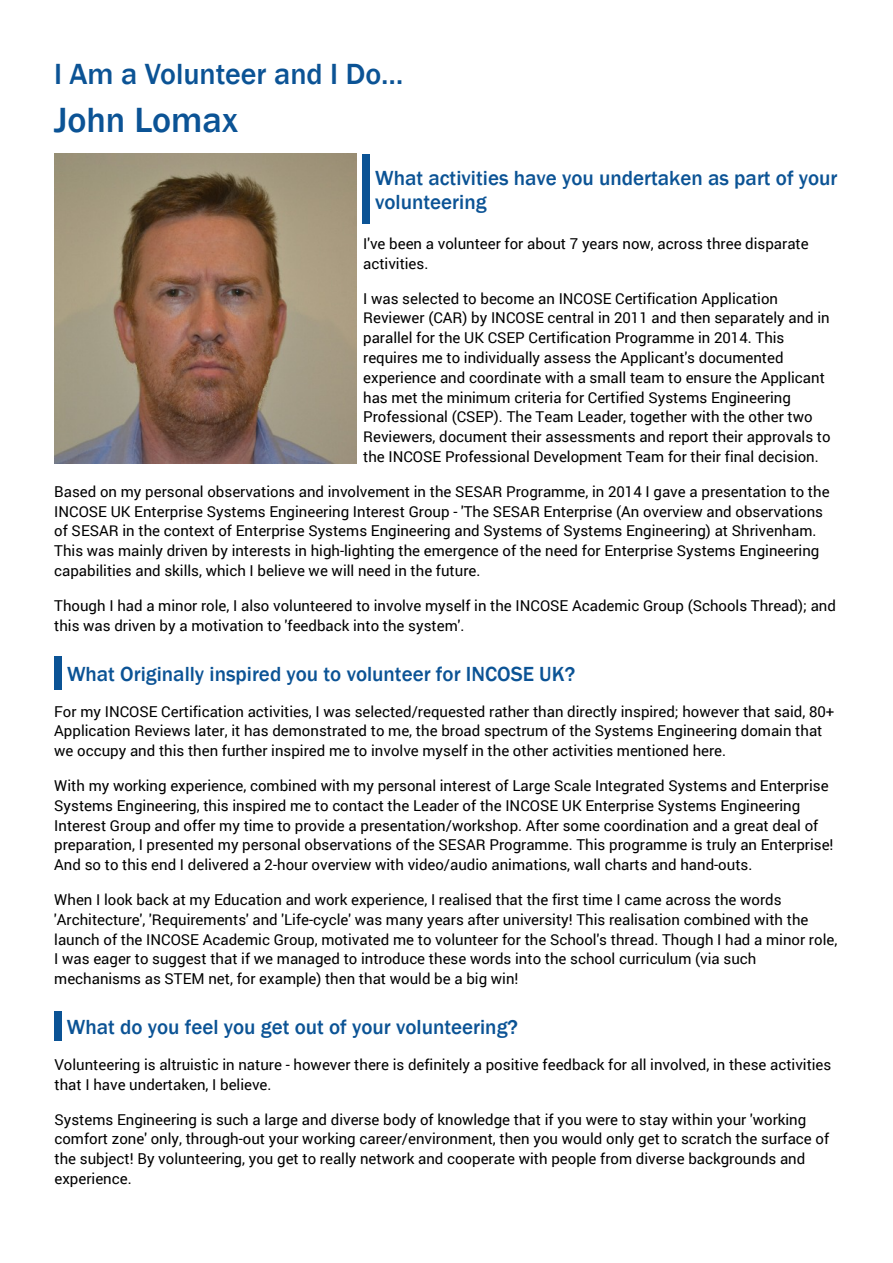
<style>
.page{position:relative;width:893px;height:1263px;background:#fff}
.page>*{position:absolute;margin:0;border:0;box-sizing:border-box;transform-origin:0 0}
.t1{font:500 36px "Franklin Gothic";color:#0b5395}
.t2{font:500 30px "Franklin Gothic";color:#0b5395}
.t3{font:500 21px/23.9px "Franklin Gothic";color:#0b5395}
.t4{font:15px/19.8px "Roboto";color:#000}
</style>
<div class="page">
<div style="left:362px;top:154px;width:8px;height:70px;background:#0b5395"></div>
<img style="left:54px;top:154px;width:302px;height:309px">
<div style="left:54px;top:656px;width:8px;height:34px;background:#0b5395"></div>
<div style="left:54px;top:1011px;width:8px;height:29px;background:#0b5395"></div>
<h2 class="t2" style="left:54px;top:63px;width:351px">I Am a Volunteer and I Do…</h2>
<h1 class="t1" style="left:54px;top:107px;width:185px">John Lomax</h1>
<h3 class="t3" style="left:375px;top:168px;width:464px">What activities have you undertaken as part of your volunteering</h3>
<p class="t4" style="left:363px;top:233px;width:447px">I've been a volunteer for about 7 years now, across three disparate activities.</p>
<p class="t4" style="left:363px;top:288px;width:469px">I was selected to become an INCOSE Certification Application Reviewer (CAR) by INCOSE central in 2011 and then separately and in parallel for the UK CSEP Certification Programme in 2014. This requires me to individually assess the Applicant's documented experience and coordinate with a small team to ensure the Applicant has met the minimum criteria for Certified Systems Engineering Professional (CSEP). The Team Leader, together with the other two Reviewers, document their assessments and report their approvals to the INCOSE Professional Development Team for their final decision.</p>
<p class="t4" style="left:54px;top:481px;width:777px">Based on my personal observations and involvement in the SESAR Programme, in 2014 I gave a presentation to the INCOSE UK Enterprise Systems Engineering Interest Group - 'The SESAR Enterprise (An overview and observations of SESAR in the context of Enterprise Systems Engineering and Systems of Systems Engineering) at Shrivenham.<br>This was mainly driven by interests in high-lighting the emergence of the need for Enterprise Systems Engineering capabilities and skills, which I believe we will need in the future.</p>
<p class="t4" style="left:54px;top:595px;width:783px">Though I had a minor role, I also volunteered to involve myself in the INCOSE Academic Group (Schools Thread); and this was driven by a motivation to 'feedback into the system'.</p>
<h3 class="t3" style="left:67px;top:664px;width:510px">What Originally inspired you to volunteer for INCOSE UK?</h3>
<p class="t4" style="left:54px;top:701px;width:782px">For my INCOSE Certification activities, I was selected/requested rather than directly inspired; however that said, 80+<br>Application Reviews later, it has demonstrated to me, the broad spectrum of the Systems Engineering domain that we occupy and this then further inspired me to involve myself in the other activities mentioned here.</p>
<p class="t4" style="left:54px;top:775px;width:781px">With my working experience, combined with my personal interest of Large Scale Integrated Systems and Enterprise Systems Engineering, this inspired me to contact the Leader of the INCOSE UK Enterprise Systems Engineering Interest Group and offer my time to provide a presentation/workshop. After some coordination and a great deal of preparation, I presented my personal observations of the SESAR Programme. This programme is truly an Enterprise!<br>And so to this end I delivered a 2-hour overview with video/audio animations, wall charts and hand-outs.</p>
<p class="t4" style="left:54px;top:889px;width:784px">When I look back at my Education and work experience, I realised that the first time I came across the words 'Architecture', 'Requirements' and 'Life-cycle' was many years after university! This realisation combined with the launch of the INCOSE Academic Group, motivated me to volunteer for the School's thread. Though I had a minor role, I was eager to suggest that if we managed to introduce these words into the school curriculum (via such mechanisms as STEM net, for example) then that would be a big win!</p>
<h3 class="t3" style="left:67px;top:1016px;width:453px">What do you feel you get out of your volunteering?</h3>
<p class="t4" style="left:55px;top:1054px;width:778px">Volunteering is altruistic in nature - however there is definitely a positive feedback for all involved, in these activities that I have undertaken, I believe.</p>
<p class="t4" style="left:55px;top:1109px;width:776px">Systems Engineering is such a large and diverse body of knowledge that if you were to stay within your 'working comfort zone' only, through-out your working career/environment, then you would only get to scratch the surface of the subject! By volunteering, you get to really network and cooperate with people from diverse backgrounds and experience.</p>
</div>
